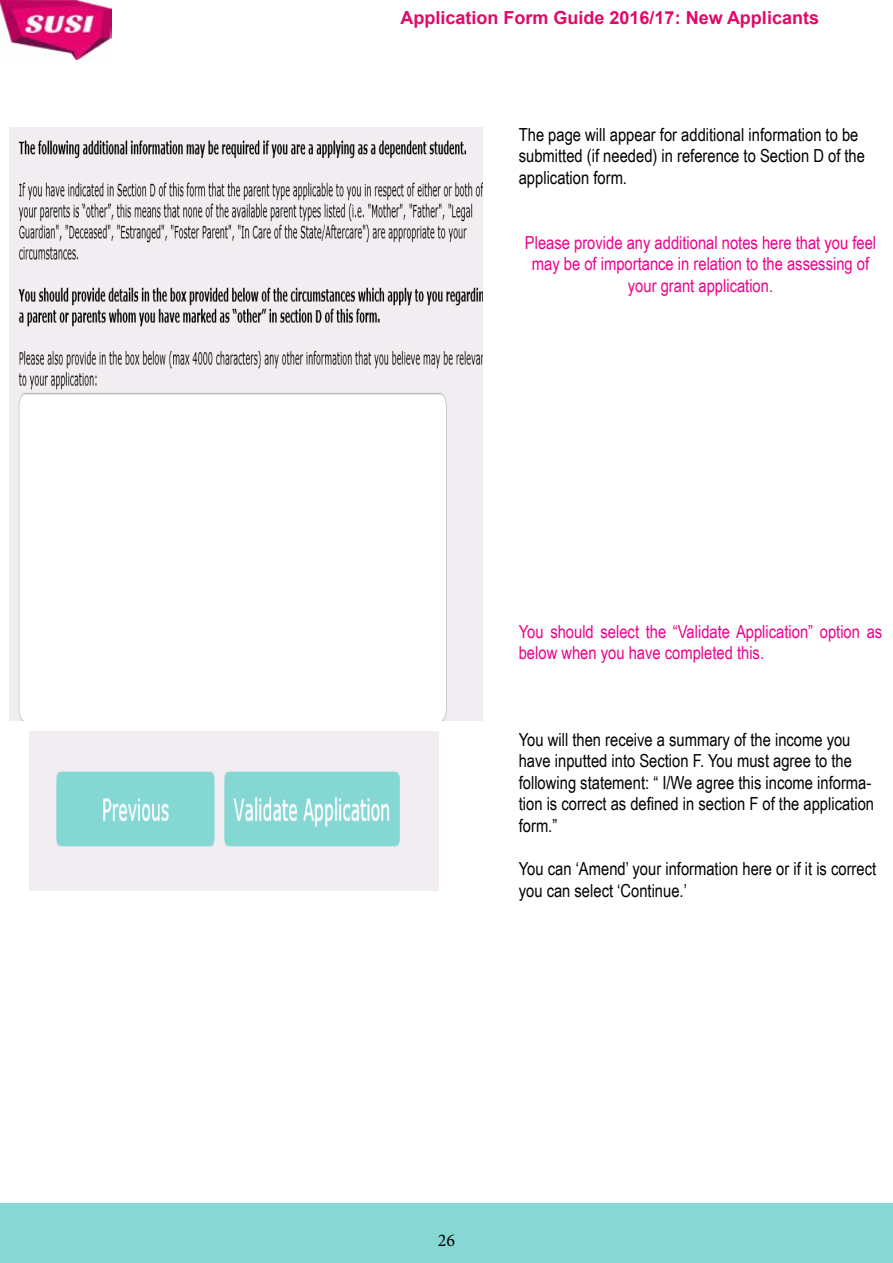
<style>
.page{position:relative;width:893px;height:1263px;background:#fff}
.page>*{position:absolute;margin:0;border:0;box-sizing:border-box;transform-origin:0 0}
.t1{font:18px/21.6px "Arial Narrow";color:#000}
.t2{font:18px/21.6px "Arial Narrow";color:#ec008c;text-align:center}
.t3{font:700 18px "Arial";color:#e1096a}
.t4{font:18px "Minion Pro";color:#000}
</style>
<div class="page">
<div style="left:0;top:1203px;width:893px;height:60px;background:#87d7d4"></div>
<img style="left:0;top:0;width:112px;height:60px">
<img style="left:10px;top:128px;width:473px;height:592px">
<img style="left:30px;top:731px;width:409px;height:160px">
<p class="t3" style="left:401px;top:5px;width:420px">Application Form Guide 2016/17: New Applicants</p>
<p class="t1" style="left:519px;top:123px;width:348px">The page will appear for additional information to be submitted (if needed) in reference to Section D of the application form.</p>
<p class="t2" style="left:525px;top:231px;width:353px">Please provide any additional notes here that you feel may be of importance in relation to the assessing of your grant application.</p>
<p class="t2" style="left:519px;top:620px;width:365px;text-align:left">You should select the “Validate Application” option as below when you have completed this.</p>
<p class="t1" style="left:519px;top:728px;width:357px">You will then receive a summary of the income you have inputted into Section F. You must agree to the following statement: “ I/We agree this income informa&shy;tion is correct as defined in section F of the application form.”</p>
<p class="t1" style="left:519px;top:857px;width:359px">You can ‘Amend’ your information here or if it is correct you can select ‘Continue.’</p>
<p class="t4" style="left:438px;top:1228px;width:19px">26</p>
</div>
